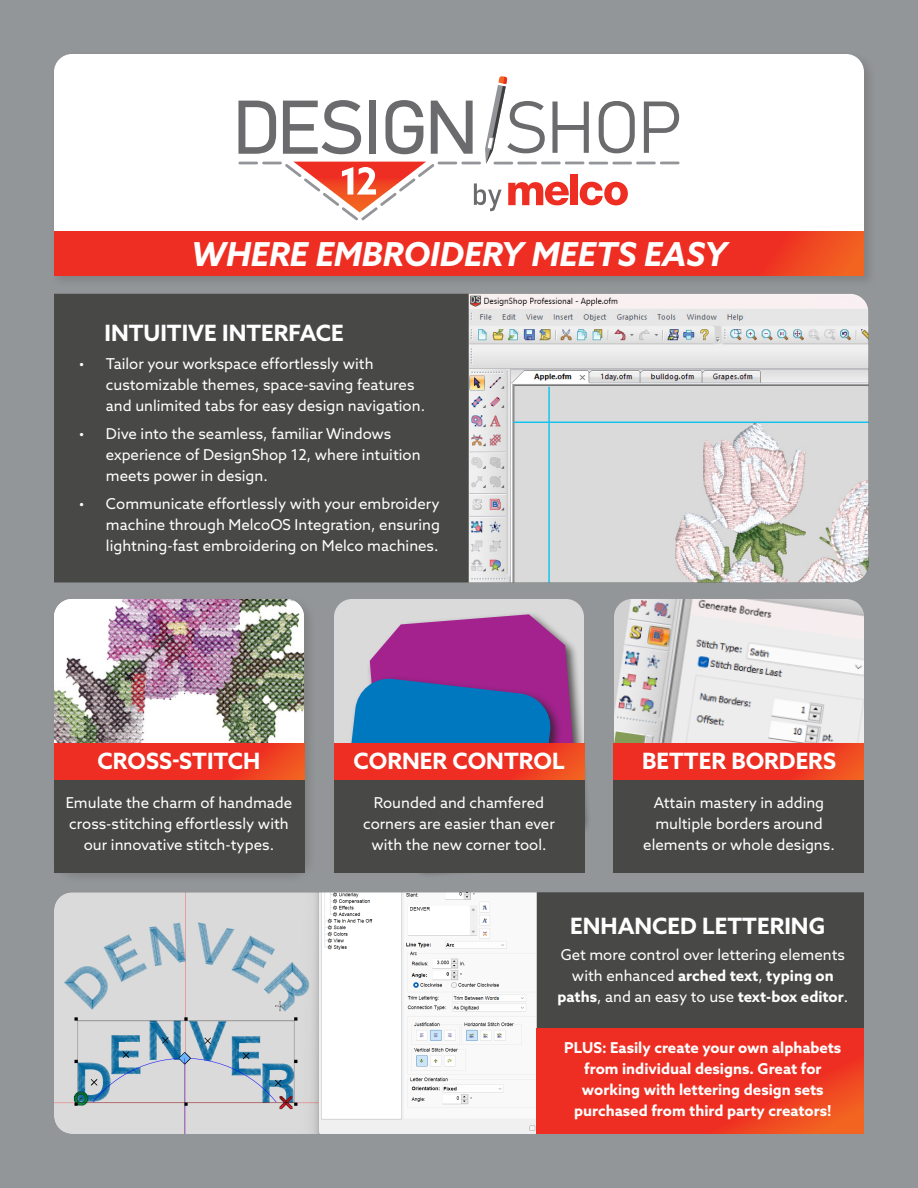
<style>
.page{position:relative;width:918px;height:1188px;background:#939698}
.page>*{position:absolute;margin:0;border:0;box-sizing:border-box;transform-origin:0 0}
.t1{font:italic 700 33px "Azo Sans";color:#fff}
.t2{font:700 22.5px "Azo Sans";color:#fff}
.t3{font:15px/21px "Azo Sans";color:#fff;text-align:center}
.t4{font:700 15px/21px "Azo Sans";color:#fff;text-align:center}
.s1{font-weight:700}
</style>
<div class="page">
<div style="left:537px;top:892px;width:327px;height:136px;background:#484847"></div>
<div style="left:334px;top:599px;width:250px;height:273px;background:#dadada;border-radius:18px"></div>
<div style="left:51px;top:51px;width:826px;height:238px;background:#8d9092"></div>
<div style="left:54px;top:54px;width:810px;height:178px;background:#fff"></div>
<div style="left:51px;top:596px;width:266px;height:288px;background:#8e9092"></div>
<img style="left:54px;top:599px;width:250px;height:145px">
<div style="left:54px;top:779px;width:250px;height:93px;background:#484847"></div>
<svg style="left:54px;top:744px;width:250px;height:35px;background:#ee3321"></svg>
<div style="left:367px;top:611px;width:225px;height:267px;background:#231f20;opacity:.75"></div>
<svg style="left:370px;top:614px;width:209px;height:130px;fill:#a4228e"></svg>
<div style="left:341px;top:675px;width:222px;height:195px;background:#231f20;opacity:.75"></div>
<svg style="left:342px;top:677px;width:210px;height:67px;background:#2b72b7"></svg>
<img style="left:614px;top:599px;width:250px;height:145px">
<svg style="left:238px;top:76px;width:442px;height:144px;background:#e8dad9"></svg>
<svg style="left:54px;top:232px;width:810px;height:44px;background:#ee3121"></svg>
<div style="left:334px;top:779px;width:250px;height:93px;background:#484847"></div>
<svg style="left:334px;top:744px;width:250px;height:35px;background:#ee3321"></svg>
<div style="left:614px;top:779px;width:250px;height:93px;background:#484847"></div>
<svg style="left:614px;top:744px;width:250px;height:35px;background:#ee3321"></svg>
<div style="left:54px;top:294px;width:415px;height:288px;background:#484847"></div>
<img style="left:469px;top:294px;width:399px;height:288px">
<img style="left:54px;top:892px;width:483px;height:242px">
<svg style="left:537px;top:1028px;width:327px;height:106px;background:#ee3321"></svg>
<p class="t1" style="left:191px;top:233px;width:537px">WHERE EMBROIDERY MEETS EASY</p>
<p class="t2" style="left:104px;top:318px;width:241px">INTUITIVE INTERFACE</p>
<p class="t3" style="left:106px;top:353px;width:321px;text-align:left;text-indent:-27px">• Tailor your workspace effortlessly with customizable themes, space-saving features and unlimited tabs for easy design navigation.</p>
<p class="t3" style="left:106px;top:423px;width:316px;text-align:left;text-indent:-27px">• Dive into the seamless, familiar Windows experience of DesignShop 12, where intuition meets power in design.</p>
<p class="t3" style="left:106px;top:493px;width:335px;text-align:justify;text-indent:-27px">• Communicate effortlessly with your embroidery machine through MelcoOS Integration, ensuring lightning-fast embroidering on Melco machines.</p>
<p class="t2" style="left:98px;top:746px;width:164px">CROSS-STITCH</p>
<p class="t3" style="left:66px;top:792px;width:228px">Emulate the charm of handmade cross-stitching effortlessly with our innovative stitch-types.</p>
<p class="t2" style="left:353px;top:746px;width:213px">CORNER CONTROL</p>
<p class="t3" style="left:363px;top:792px;width:193px">Rounded and chamfered corners are easier than ever with the new corner tool.</p>
<p class="t2" style="left:642px;top:746px;width:195px">BETTER BORDERS</p>
<p class="t3" style="left:643px;top:792px;width:193px">Attain mastery in adding multiple borders around elements or whole designs.</p>
<p class="t2" style="left:570px;top:911px;width:257px">ENHANCED LETTERING</p>
<p class="t3" style="left:557px;top:944px;width:292px">Get more control over lettering elements with enhanced <span class="s1">arched text</span>, <span class="s1">typing on paths</span>, and an easy to use <span class="s1">text-box editor</span>.</p>
<p class="t4" style="left:564px;top:1037px;width:279px">PLUS: Easily create your own alphabets from individual designs. Great for working with lettering design sets purchased from third party creators!</p>
</div>
